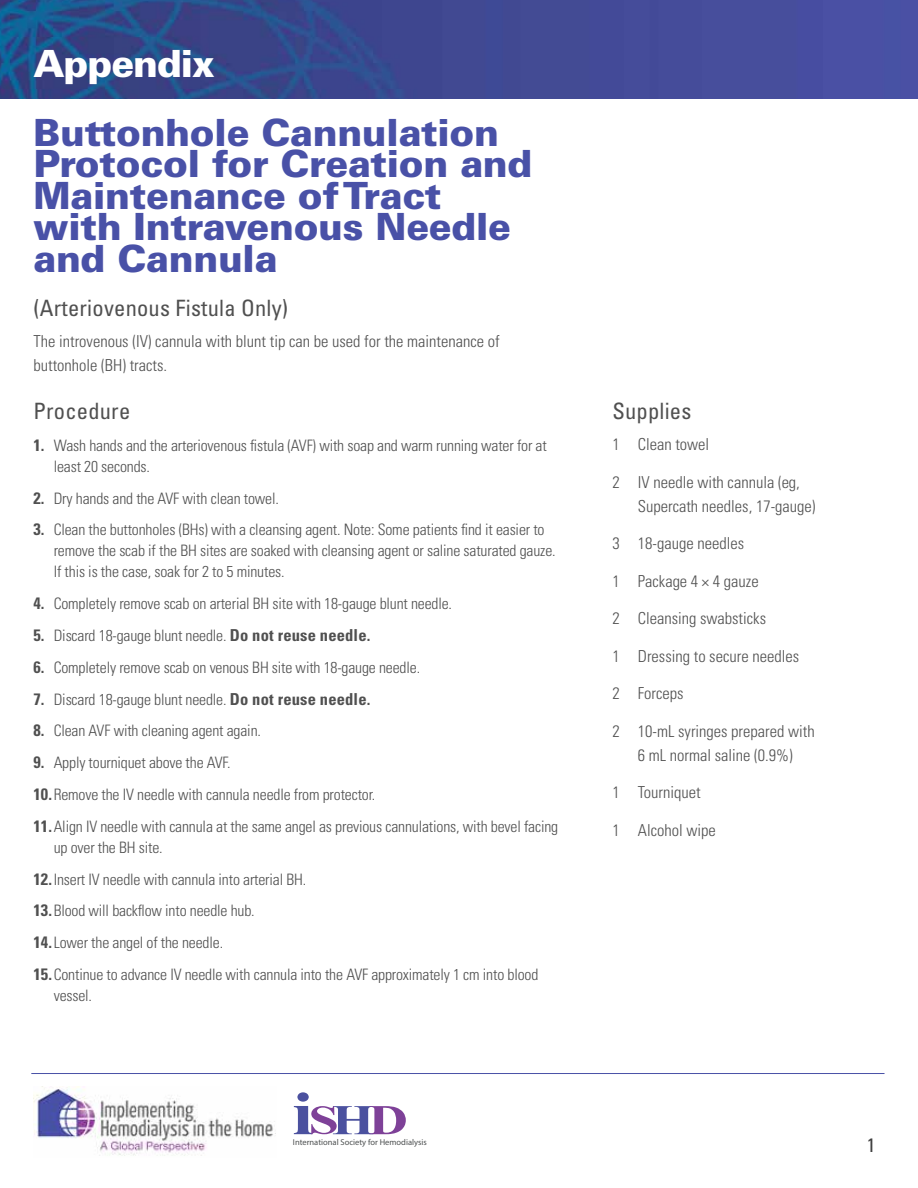
<style>
.page{position:relative;width:918px;height:1188px;background:#fff}
.page>*{position:absolute;margin:0;border:0;box-sizing:border-box;transform-origin:0 0}
.t1{font:900 37.5px/31.5px "Univers LT Std";letter-spacing:-.01em;color:#4951a7}
.t2{font:900 37.5px "Univers LT Std";letter-spacing:-.03em;color:#fff}
.t3{font:condensed 22.5px "Univers LT Std";letter-spacing:.01em;color:#505050}
.t4{font:condensed 19.5px "Univers LT Std";color:#404040}
.t5{font:300 condensed 16.5px/24px "Univers LT Std";color:#505050}
.t6{font:300 condensed 15.75px/31.8px "Univers LT Std";letter-spacing:-.01em;color:#505050}
.t7{font:8.55px "Myriad Pro";color:#4d5051}
.s1{font-weight:700;font-size:16.5px}
</style>
<div class="page">
<img style="left:0;top:0;width:918px;height:98px">
<hr style="left:31px;top:1073px;width:854px;height:1px;background:#4951a7">
<img style="left:34px;top:1086px;width:242px;height:70px">
<svg style="left:294px;top:1092px;width:124px;height:43px"></svg>
<h1 class="t2" style="left:33px;top:40px;width:183px">Appendix</h1>
<h1 class="t1" style="left:33px;top:116px;width:501px">Buttonhole Cannulation<br>Protocol for Creation and<br>Maintenance of Tract with Intravenous Needle and Cannula</h1>
<h2 class="t3" style="left:33px;top:294px;width:256px">(Arteriovenous Fistula Only)</h2>
<p class="t5" style="left:33px;top:329px;width:468px">The introvenous (IV) cannula with blunt tip can be used for the maintenance of buttonhole (BH) tracts.</p>
<h2 class="t3" style="left:33px;top:397px;width:98px">Procedure</h2>
<p class="t6" style="left:54px;top:435px;width:495px;line-height:21px;text-indent:-20px"><span class="s1">1.</span> Wash hands and the arteriovenous fistula (AVF) with soap and warm running water for at least 20 seconds.</p>
<p class="t6" style="left:33px;top:482px;width:247px"><span class="s1">2.</span> Dry hands and the AVF with clean towel.</p>
<p class="t6" style="left:54px;top:519px;width:503px;line-height:21px;text-indent:-20px"><span class="s1">3.</span> Clean the buttonholes (BHs) with a cleansing agent. Note: Some patients find it easier to remove the scab if the BH sites are soaked with cleansing agent or saline saturated gauze.<br>If this is the case, soak for 2 to 5 minutes.</p>
<p class="t6" style="left:33px;top:588px;width:420px"><span class="s1">4.</span> Completely remove scab on arterial BH site with 18-gauge blunt needle.</p>
<p class="t6" style="left:33px;top:620px;width:338px"><span class="s1">5.</span> Discard 18-gauge blunt needle. <span class="s1">Do not reuse needle.</span></p>
<p class="t6" style="left:33px;top:651px;width:388px"><span class="s1">6.</span> Completely remove scab on venous BH site with 18-gauge needle.</p>
<p class="t6" style="left:33px;top:683px;width:338px"><span class="s1">7.</span> Discard 18-gauge blunt needle. <span class="s1">Do not reuse needle.</span></p>
<p class="t6" style="left:33px;top:715px;width:229px"><span class="s1">8.</span> Clean AVF with cleaning agent again.</p>
<p class="t6" style="left:33px;top:747px;width:526px"><span class="s1">9.</span> Apply tourniquet above the AVF.<br><span class="s1">10.</span>Remove the IV needle with cannula needle from protector.<br><span class="s1">11.</span>Align IV needle with cannula at the same angel as previous cannulations, with bevel facing</p>
<p class="t6" style="left:33px;top:831px;width:506px;text-indent:20px">up over the BH site.<br><span class="s1">12.</span>Insert IV needle with cannula into arterial BH.<br><span class="s1">13.</span>Blood will backflow into needle hub.<br><span class="s1">14.</span>Lower the angel of the needle.<br><span class="s1">15.</span>Continue to advance IV needle with cannula into the AVF approximately 1 cm into blood</p>
<p class="t6" style="left:54px;top:980px;width:40px">vessel.</p>
<p class="t7" style="left:293px;top:1137px;width:135px">International Society for Hemodialysis</p>
<h2 class="t3" style="left:612px;top:397px;width:81px">Supplies</h2>
<p class="t5" style="left:612px;top:432px;width:98px">1 Clean towel</p>
<p class="t5" style="left:638px;top:470px;width:179px;text-indent:-25px">2 IV needle with cannula (eg,<br>Supercath needles, 17-gauge)</p>
<p class="t5" style="left:612px;top:531px;width:133px">3 18-gauge needles</p>
<p class="t5" style="left:612px;top:569px;width:148px">1 Package 4 × 4 gauze</p>
<p class="t5" style="left:612px;top:606px;width:155px">2 Cleansing swabsticks</p>
<p class="t5" style="left:612px;top:644px;width:188px">1 Dressing to secure needles</p>
<p class="t5" style="left:612px;top:681px;width:73px">2 Forceps</p>
<p class="t5" style="left:612px;top:719px;width:204px;text-align:center">2 10-mL syringes prepared with<br>6 mL normal saline (0.9%)</p>
<p class="t5" style="left:612px;top:780px;width:90px">1 Tourniquet</p>
<p class="t5" style="left:612px;top:818px;width:105px">1 Alcohol wipe</p>
<p class="t4" style="left:867px;top:1133px;width:10px">1</p>
</div>
